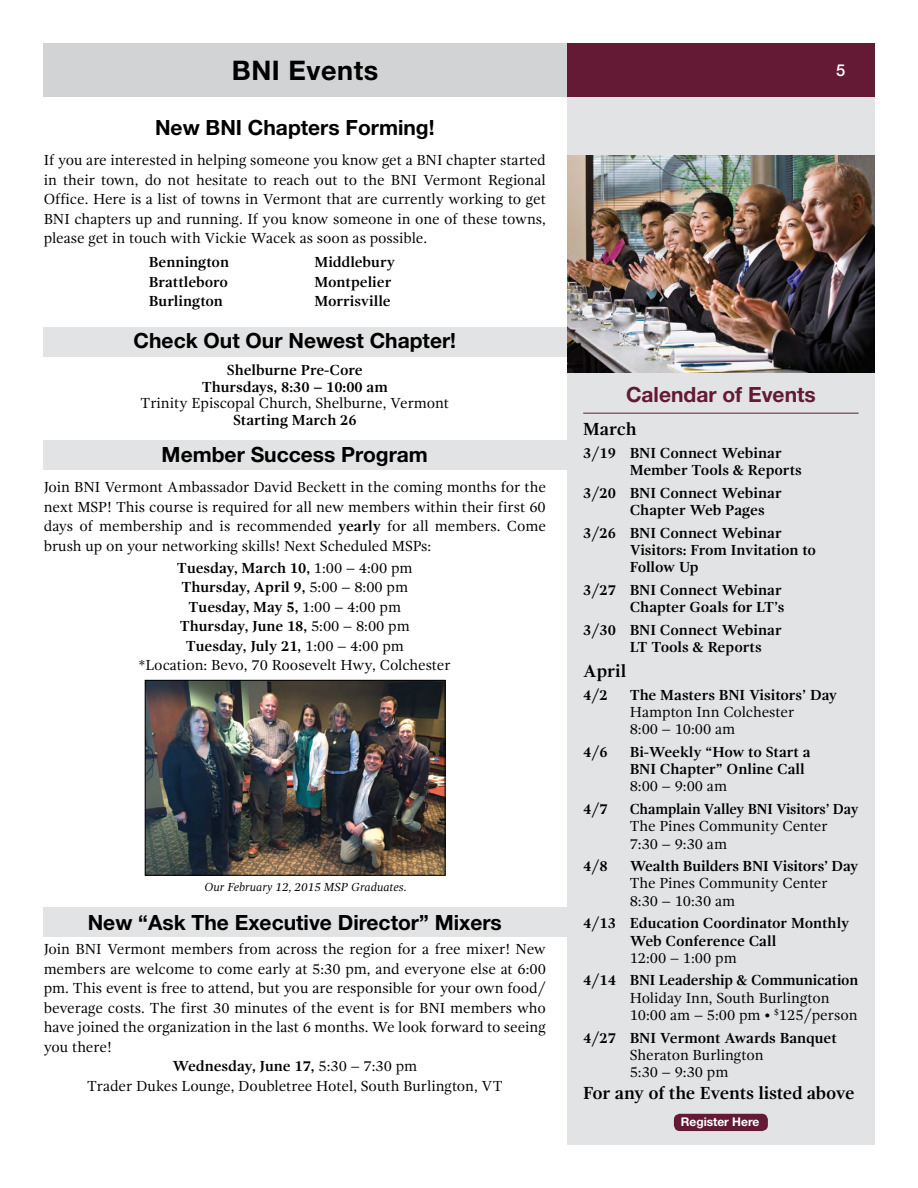
<style>
.page{position:relative;width:918px;height:1188px;background:#fff}
.page>*{position:absolute;margin:0;border:0;box-sizing:border-box;transform-origin:0 0}
.t1{font:700 27px "Helvetica Neue";letter-spacing:.02em;color:#000}
.t2{font:700 21px "Helvetica Neue";color:#000}
.t3{font:700 21px "Helvetica Neue";color:#641934}
.t4{font:700 18px "Gandhi Serif";letter-spacing:-.01em;color:#000}
.t5{font:500 16.5px "Helvetica Neue";color:#fff}
.t6{font:15px/19.5px "Gandhi Serif";color:#000}
.t7{font:700 15px/17.2px "Gandhi Serif";letter-spacing:-.005em;color:#000}
.t8{font:700 15px "Gandhi Serif";letter-spacing:-.005em;color:#000;scale:.95 1}
.t9{font:italic 12px "Gandhi Serif";color:#000}
.t10{font:700 12px "Helvetica Neue";color:#fff}
.s1{font-weight:700}
.s2{font-weight:400}
</style>
<div class="page">
<div style="left:43px;top:908px;width:532px;height:29px;background:#e2e3e4"></div>
<div style="left:43px;top:43px;width:524px;height:54px;background:#d1d3d4"></div>
<div style="left:44px;top:328px;width:537px;height:29px;background:#e2e3e4"></div>
<div style="left:44px;top:440px;width:544px;height:30px;background:#e2e3e4"></div>
<div style="left:567px;top:89px;width:308px;height:475px;background:#e2e3e4"></div>
<div style="left:567px;top:369px;width:308px;height:776px;background:#e2e3e4"></div>
<hr style="left:583px;top:413px;width:276px;height:1px;background:#641934">
<img style="left:567px;top:155px;width:308px;height:217px">
<div style="left:674px;top:1114px;width:94px;height:17px;background:#641934;border-radius:6px"></div>
<div style="left:567px;top:43px;width:308px;height:54px;background:#641934"></div>
<img style="left:147px;top:682px;width:296px;height:192px">
<div style="left:145px;top:680px;width:300px;height:196px;border:1px solid #000"></div>
<h1 class="t1" style="left:232px;top:53px;width:148px">BNI Events</h1>
<p class="t5" style="left:836px;top:60px;width:11px">5</p>
<h2 class="t2" style="left:155px;top:114px;width:281px">New BNI Chapters Forming!</h2>
<p class="t6" style="left:44px;top:150px;width:504px;text-align:justify">If you are interested in helping someone you know get a BNI chapter started in their town, do not hesitate to reach out to the BNI Vermont Regional Office. Here is a list of towns in Vermont that are currently working to get BNI chapters up and running. If you know someone in one of these towns, please get in touch with Vickie Wacek as soon as possible.</p>
<p class="t7" style="left:149px;top:252px;width:82px;line-height:19.5px;text-align:justify">Bennington Brattleboro Burlington</p>
<p class="t7" style="left:314px;top:252px;width:82px;line-height:19.5px">Middlebury<br>Montpelier<br>Morrisville</p>
<h2 class="t2" style="left:134px;top:328px;width:324px">Check Out Our Newest Chapter!</h2>
<p class="t7" style="left:202px;top:362px;width:188px;line-height:16.5px;text-align:center">Shelburne Pre-Core<br>Thursdays, 8:30 – 10:00 am</p>
<p class="t6" style="left:141px;top:394px;width:310px">Trinity Episcopal Church, Shelburne, Vermont</p>
<p class="t7" style="left:233px;top:411px;width:125px">Starting March 26</p>
<h2 class="t2" style="left:162px;top:442px;width:268px">Member Success Program</h2>
<p class="t6" style="left:44px;top:478px;width:504px;text-align:justify">Join BNI Vermont Ambassador David Beckett in the coming months for the next MSP! This course is required for all new members within their first 60 days of membership and is recommended <span class="s1">yearly</span> for all members. Come brush up on your networking skills! Next Scheduled MSPs:</p>
<p class="t6" style="left:139px;top:558px;width:313px;text-align:center"><span class="s1">Tuesday, March 10,</span> 1:00 – 4:00 pm<br><span class="s1">Thursday, April 9,</span> 5:00 – 8:00 pm<br><span class="s1">Tuesday, May 5,</span> 1:00 – 4:00 pm<br><span class="s1">Thursday, June 18,</span> 5:00 – 8:00 pm<br><span class="s1">Tuesday, July 21,</span> 1:00 – 4:00 pm<br>*Location: Bevo, 70 Roosevelt Hwy, Colchester</p>
<p class="t9" style="left:205px;top:880px;width:204px">Our February 12, 2015 MSP Graduates.</p>
<h2 class="t2" style="left:88px;top:909px;width:416px">New “Ask The Executive Director” Mixers</h2>
<p class="t6" style="left:44px;top:940px;width:504px">Join BNI Vermont members from across the region for a free mixer! New</p>
<p class="t6" style="left:44px;top:959px;width:504px">members are welcome to come early at 5:30 pm, and everyone else at 6:00</p>
<p class="t6" style="left:44px;top:979px;width:504px">pm. This event is free to attend, but you are responsible for your own food/</p>
<p class="t6" style="left:44px;top:998px;width:504px">beverage costs. The first 30 minutes of the event is for BNI members who</p>
<p class="t6" style="left:44px;top:1018px;width:504px">have joined the organization in the last 6 months. We look forward to seeing</p>
<p class="t6" style="left:44px;top:1037px;width:70px">you there!</p>
<p class="t7" style="left:172px;top:1058px;width:246px">Wednesday, June 17, <span class="s2">5:30 – 7:30 pm</span></p>
<p class="t6" style="left:87px;top:1076px;width:417px">Trader Dukes Lounge, Doubletree Hotel, South Burlington, VT</p>
<h2 class="t3" style="left:626px;top:382px;width:191px">Calendar of Events</h2>
<p class="t4" style="left:583px;top:419px;width:55px">March</p>
<p class="t7" style="left:630px;top:444px;width:174px;text-indent:-46px">3/19 BNI Connect Webinar<br>Member Tools &amp; Reports</p>
<p class="t7" style="left:630px;top:484px;width:154px;text-indent:-46px">3/20 BNI Connect Webinar<br>Chapter Web Pages</p>
<p class="t7" style="left:630px;top:524px;width:188px;text-indent:-46px">3/26 BNI Connect Webinar<br>Visitors: From Invitation to<br>Follow Up</p>
<p class="t7" style="left:583px;top:581px;width:203px;text-align:right">3/27 BNI Connect Webinar<br>Chapter Goals for LT’s</p>
<p class="t7" style="left:630px;top:621px;width:154px;text-indent:-46px">3/30 BNI Connect Webinar<br>LT Tools &amp; Reports</p>
<p class="t4" style="left:583px;top:661px;width:45px">April</p>
<p class="t7" style="left:583px;top:686px;width:26px">4/2</p>
<p class="t7" style="left:630px;top:686px;width:209px">The Masters BNI Visitors’ Day</p>
<p class="t6" style="left:630px;top:703px;width:166px;line-height:17.2px">Hampton Inn Colchester<br>8:00 – 10:00 am</p>
<p class="t7" style="left:583px;top:743px;width:26px">4/6</p>
<p class="t7" style="left:630px;top:743px;width:182px">Bi-Weekly “How to Start a<br>BNI Chapter” Online Call</p>
<p class="t6" style="left:630px;top:777px;width:99px">8:00 – 9:00 am</p>
<p class="t7" style="left:583px;top:800px;width:26px">4/7</p>
<p class="t8" style="left:630px;top:800px;width:242px">Champlain Valley BNI Visitors’ Day</p>
<p class="t6" style="left:630px;top:818px;width:200px;line-height:17.2px">The Pines Community Center<br>7:30 – 9:30 am</p>
<p class="t7" style="left:583px;top:858px;width:26px">4/8</p>
<p class="t7" style="left:630px;top:858px;width:230px">Wealth Builders BNI Visitors’ Day</p>
<p class="t6" style="left:630px;top:875px;width:200px;line-height:17.2px">The Pines Community Center<br>8:30 – 10:30 am</p>
<p class="t7" style="left:630px;top:915px;width:221px;text-indent:-46px">4/13 Education Coordinator Monthly<br>Web Conference Call</p>
<p class="t6" style="left:630px;top:948px;width:109px">12:00 – 1:00 pm</p>
<p class="t7" style="left:583px;top:972px;width:277px">4/14 BNI Leadership &amp; Communication</p>
<p class="t6" style="left:630px;top:989px;width:229px;line-height:17.2px">Holiday Inn, South Burlington<br>10:00 am – 5:00 pm • <sup>$</sup>125/person</p>
<p class="t7" style="left:583px;top:1029px;width:255px">4/27 BNI Vermont Awards Banquet</p>
<p class="t6" style="left:630px;top:1046px;width:135px;line-height:17.2px">Sheraton Burlington<br>5:30 – 9:30 pm</p>
<p class="t4" style="left:583px;top:1083px;width:273px">For any of the Events listed above</p>
<p class="t10" style="left:681px;top:1114px;width:80px">Register Here</p>
</div>
